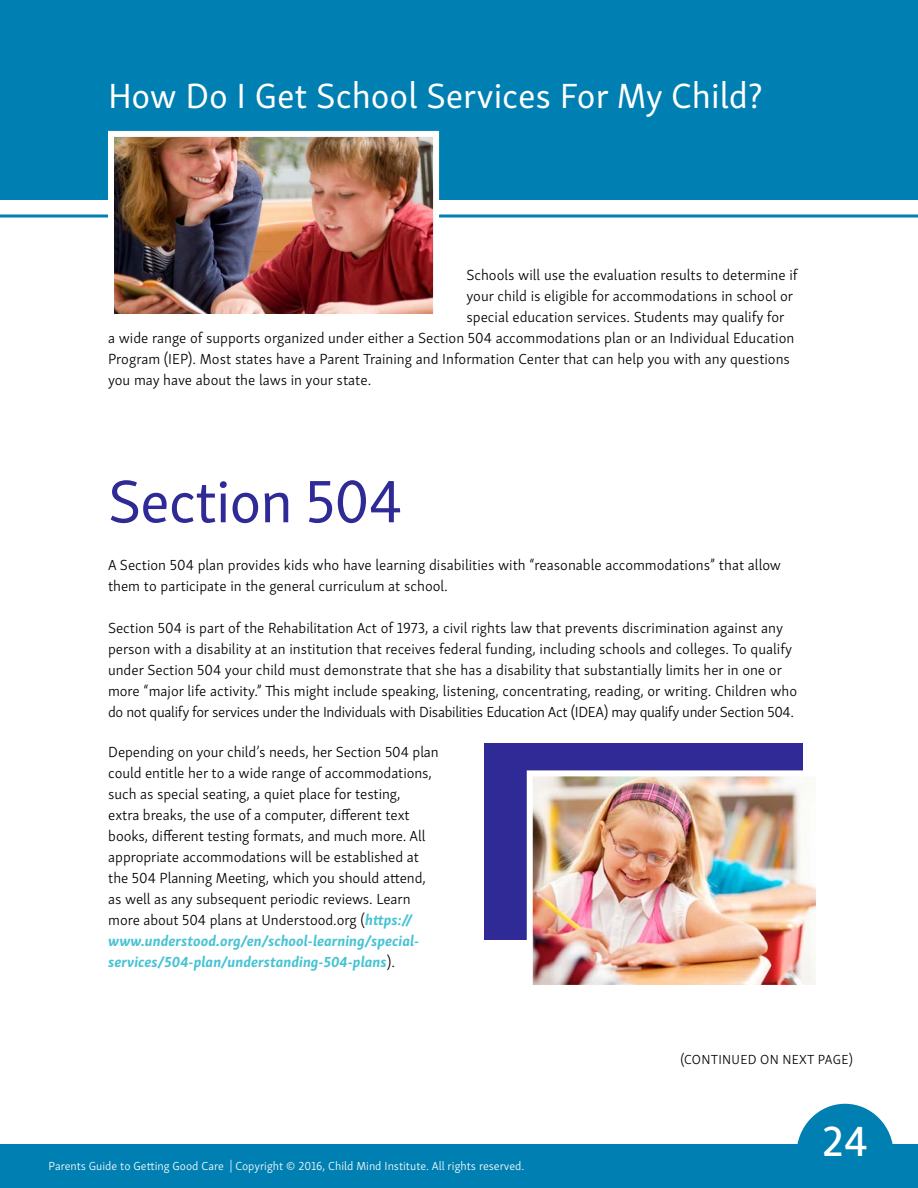
<style>
.page{position:relative;width:918px;height:1188px;background:#fff}
.page>*{position:absolute;margin:0;border:0;box-sizing:border-box;transform-origin:0 0}
.t1{font:61.5px "Skolar Sans Latn";letter-spacing:-.02em;color:#2f2a95}
.t2{font:43.5px "Skolar Sans Latn Me";color:#fff}
.t3{font:36px "Skolar Sans Latn";color:#fff}
.t4{font:300 15px/21px "Skolar Sans Latn";color:#000}
.t5{font:300 13.5px "Skolar Sans Latn";letter-spacing:.02em;color:#000}
.t6{font:300 12px "Skolar Sans Latn";color:#fff}
.s1{font-weight:700;font-style:italic;color:#47c3d3}
</style>
<div class="page">
<div style="left:0;top:1145px;width:918px;height:43px;background:#0080b2"></div>
<svg style="left:796px;top:1104px;width:98px;height:41px"></svg>
<div style="left:0;top:0;width:918px;height:200px;background:#0080b2"></div>
<hr style="left:0;top:215px;width:918px;height:3px;background:#0080b2">
<div style="left:485px;top:743px;width:318px;height:197px;background:#2f2a95"></div>
<img style="left:115px;top:138px;width:317px;height:175px">
<div style="left:108px;top:131px;width:331px;height:189px;border:6px solid #fff"></div>
<img style="left:534px;top:777px;width:281px;height:207px">
<div style="left:527px;top:770px;width:295px;height:221px;border:6px solid #fff"></div>
<h3 class="t3" style="left:108px;top:68px;width:656px">How Do I Get School Services For My Child?</h3>
<p class="t4" style="left:466px;top:264px;width:333px">Schools will use the evaluation results to determine if</p>
<p class="t4" style="left:466px;top:285px;width:328px">your child is eligible for accommodations in school or</p>
<p class="t4" style="left:466px;top:306px;width:320px">special education services. Students may qualify for</p>
<p class="t4" style="left:108px;top:327px;width:688px">a wide range of supports organized under either a Section 504 accommodations plan or an Individual Education</p>
<p class="t4" style="left:108px;top:348px;width:683px">Program (IEP). Most states have a Parent Training and Information Center that can help you with any questions</p>
<p class="t4" style="left:108px;top:369px;width:265px">you may have about the laws in your state.</p>
<h1 class="t1" style="left:108px;top:455px;width:296px">Section 504</h1>
<p class="t4" style="left:108px;top:554px;width:675px">A Section 504 plan provides kids who have learning disabilities with “reasonable accommodations” that allow them to participate in the general curriculum at school.</p>
<p class="t4" style="left:108px;top:616px;width:691px">Section 504 is part of the Rehabilitation Act of 1973, a civil rights law that prevents discrimination against any person with a disability at an institution that receives federal funding, including schools and colleges. To qualify under Section 504 your child must demonstrate that she has a disability that substantially limits her in one or more “major life activity.” This might include speaking, listening, concentrating, reading, or writing. Children who do not qualify for services under the Individuals with Disabilities Education Act (IDEA) may qualify under Section 504.</p>
<p class="t4" style="left:108px;top:741px;width:332px">Depending on your child’s needs, her Section 504 plan could entitle her to a wide range of accommodations, such as special seating, a quiet place for testing,<br>extra breaks, the use of a computer, different text books, different testing formats, and much more. All appropriate accommodations will be established at the 504 Planning Meeting, which you should attend, as well as any subsequent periodic reviews. Learn more about 504 plans at Understood.org (<span class="s1">https:// www.understood.org/en/school-learning/special&shy;services/504-plan/understanding-504-plans</span>).</p>
<p class="t5" style="left:680px;top:1050px;width:174px">(CONTINUED ON NEXT PAGE)</p>
<p class="t6" style="left:49px;top:1157px;width:477px">Parents Guide to Getting Good Care | Copyright © 2016, Child Mind Institute. All rights reserved.</p>
<h2 class="t2" style="left:822px;top:1107px;width:48px">24</h2>
</div>
